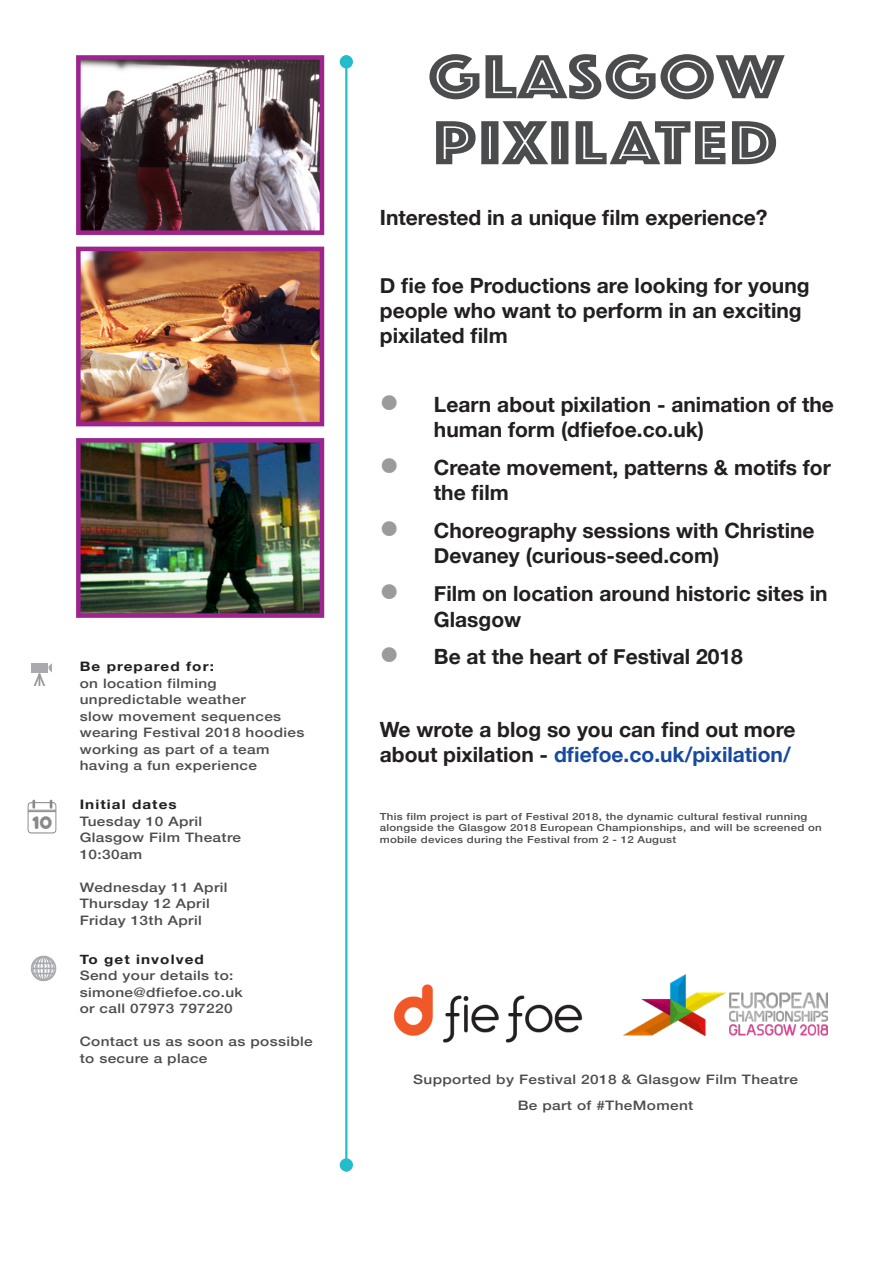
<style>
.page{position:relative;width:893px;height:1263px;background:#fff}
.page>*{position:absolute;margin:0;border:0;box-sizing:border-box;transform-origin:0 0}
.t1{font:64.5px "Phosphate Inline";letter-spacing:.025em;color:#4b4c4d;scale:1.18 1}
.t2{font:26.25px "Arista 2.0";color:#898989;scale:.92 1}
.t3{font:700 21px/25.2px "Helvetica Neue";color:#231f20}
.Base_for_left___spac{font:500 13.05px "Helvetica Neue";letter-spacing:.025em;color:#4b4c4d;scale:1.18 1}
.Base_for_left___spac-2{font:700 13.05px "Helvetica Neue";letter-spacing:.07em;color:#231f20;scale:1.17 1}
.t4{font:500 9.75px/11.7px "Helvetica Neue";letter-spacing:.025em;color:#4b4c4d;scale:1.18 1}
.s1{color:#9b9b9b}
.s2{color:#17499f}
</style>
<div class="page">
<img style="left:81px;top:60px;width:238px;height:170px">
<div style="left:76px;top:55px;width:248px;height:180px;border:4px solid #9d248e"></div>
<img style="left:81px;top:252px;width:238px;height:169px">
<div style="left:76px;top:247px;width:248px;height:179px;border:4px solid #9d248e"></div>
<img style="left:81px;top:443px;width:238px;height:170px">
<div style="left:76px;top:438px;width:248px;height:180px;border:4px solid #9d248e"></div>
<hr style="left:345px;top:55px;width:2px;height:1116px;background:#23bccb">
<img style="left:393px;top:984px;width:190px;height:59px">
<div style="left:340px;top:55px;width:13px;height:13px;background:#23bccb;border-radius:50%"></div>
<div style="left:340px;top:1158px;width:13px;height:13px;background:#23bccb;border-radius:50%"></div>
<div style="left:31px;top:663px;width:17px;height:9px;background:#a9aaae"></div>
<svg style="left:32px;top:663px;width:20px;height:22px"></svg>
<svg style="left:31px;top:956px;width:25px;height:25px"></svg>
<div style="left:33px;top:956px;width:21px;height:25px;border:1px solid #a9aaae;border-radius:50%"></div>
<div style="left:28px;top:802px;width:28px;height:31px;border:1px solid #898989;border-radius:3px"></div>
<svg style="left:28px;top:800px;width:28px;height:12px"></svg>
<img style="left:624px;top:975px;width:203px;height:61px">
<p class="t2" style="left:33px;top:804px;width:23px">10</p>
<p class="Base_for_left___spac-2" style="left:80px;top:656px;width:116px">Be prepared for:</p>
<p class="Base_for_left___spac" style="left:80px;top:673px;width:118px">on location filming</p>
<p class="Base_for_left___spac" style="left:80px;top:689px;width:142px">unpredictable weather</p>
<p class="Base_for_left___spac" style="left:80px;top:706px;width:172px">slow movement sequences</p>
<p class="Base_for_left___spac" style="left:80px;top:722px;width:192px">wearing Festival 2018 hoodies</p>
<p class="Base_for_left___spac" style="left:80px;top:739px;width:162px">working as part of a team</p>
<p class="Base_for_left___spac" style="left:80px;top:755px;width:152px">having a fun experience</p>
<p class="Base_for_left___spac-2" style="left:80px;top:794px;width:84px">Initial dates</p>
<p class="Base_for_left___spac" style="left:80px;top:811px;width:105px">Tuesday 10 April</p>
<p class="Base_for_left___spac" style="left:80px;top:827px;width:138px">Glasgow Film Theatre</p>
<p class="Base_for_left___spac" style="left:80px;top:844px;width:55px">10:30am</p>
<p class="Base_for_left___spac" style="left:80px;top:877px;width:127px">Wednesday 11 April</p>
<p class="Base_for_left___spac" style="left:80px;top:893px;width:112px">Thursday 12 April</p>
<p class="Base_for_left___spac" style="left:80px;top:910px;width:105px">Friday 13th April</p>
<p class="Base_for_left___spac-2" style="left:80px;top:949px;width:108px">To get involved</p>
<p class="Base_for_left___spac" style="left:80px;top:965px;width:132px">Send your details to:</p>
<p class="Base_for_left___spac" style="left:80px;top:982px;width:140px">simone@dfiefoe.co.uk</p>
<p class="Base_for_left___spac" style="left:80px;top:998px;width:131px">or call 07973 797220</p>
<p class="Base_for_left___spac" style="left:80px;top:1031px;width:199px">Contact us as soon as possible</p>
<p class="Base_for_left___spac" style="left:80px;top:1048px;width:110px">to secure a place</p>
<p class="t1" style="left:428px;top:31px;width:303px">GLASGOW</p>
<p class="t1" style="left:433px;top:97px;width:293px">PIXILATED</p>
<p class="t3" style="left:380px;top:205px;width:389px">Interested in a unique film experience?</p>
<p class="t3" style="left:380px;top:273px;width:431px">D fie foe Productions are looking for young people who want to perform in an exciting pixilated film</p>
<p class="t3" style="left:434px;top:392px;width:402px;text-indent:-54px"><span class="s1">●</span> Learn about pixilation - animation of the human form (dfiefoe.co.uk)</p>
<p class="t3" style="left:434px;top:455px;width:399px;text-indent:-54px"><span class="s1">●</span> Create movement, patterns &amp; motifs for the film</p>
<p class="t3" style="left:434px;top:519px;width:382px;text-indent:-54px"><span class="s1">●</span> Choreography sessions with Christine<br>Devaney (curious-seed.com)</p>
<p class="t3" style="left:434px;top:582px;width:395px;text-indent:-54px"><span class="s1">●</span> Film on location around historic sites in<br>Glasgow</p>
<p class="t3" style="left:380px;top:645px;width:364px"><span class="s1">●</span> Be at the heart of Festival 2018</p>
<p class="t3" style="left:380px;top:717px;width:417px">We wrote a blog so you can find out more about pixilation - <span class="s2">dfiefoe.co.uk/pixilation/</span></p>
<p class="t4" style="left:380px;top:810px;width:376px">This film project is part of Festival 2018, the dynamic cultural festival running alongside the Glasgow 2018 European Championships, and will be screened on mobile devices during the Festival from 2 - 12 August</p>
<p class="Base_for_left___spac" style="left:413px;top:1069px;width:328px">Supported by Festival 2018 &amp; Glasgow Film Theatre</p>
<p class="Base_for_left___spac" style="left:518px;top:1094px;width:150px">Be part of #TheMoment</p>
</div>
